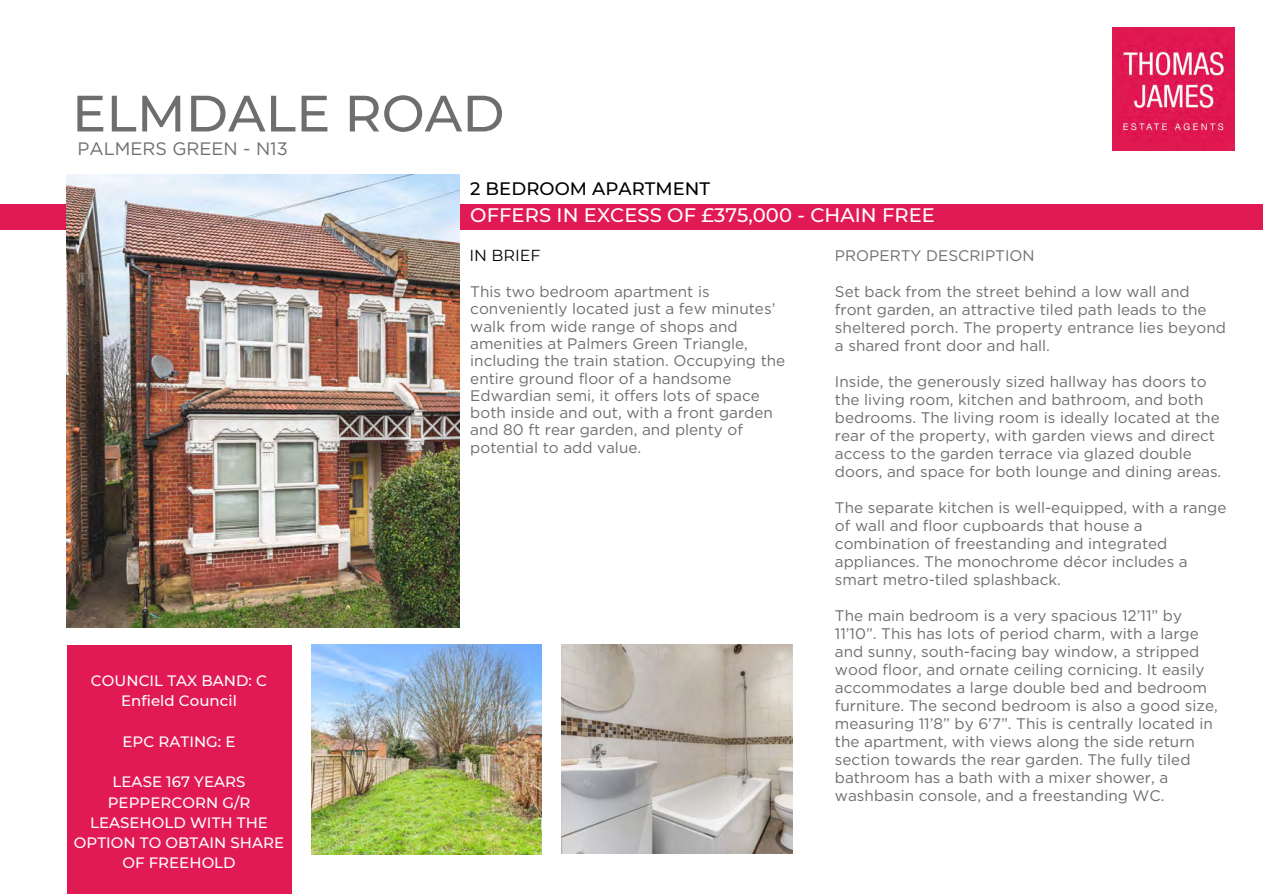
<style>
.page{position:relative;width:1263px;height:894px;background:#fff}
.page>*{position:absolute;margin:0;border:0;box-sizing:border-box;transform-origin:0 0}
.t1{font:500 51px "Montserrat";letter-spacing:.005em;color:#6d6e70}
.t2{font:500 19.5px "Montserrat";letter-spacing:.005em;color:#fff}
.t3{font:500 18px "Montserrat";letter-spacing:.005em;color:#000}
.t4{font:18px "Gotham";color:#6d6e70}
.t5{font:15.9px "Montserrat";letter-spacing:.005em;color:#000}
.t6{font:15.3px/18px "Gotham";color:#6d6e70}
.t7{font:500 15px/20.2px "Montserrat";letter-spacing:.005em;color:#fff;text-align:center}
</style>
<div class="page">
<div style="left:0;top:204px;width:1263px;height:26px;background:#e21a54"></div>
<img style="left:67px;top:174px;width:392px;height:453px">
<img style="left:311px;top:644px;width:230px;height:209px">
<img style="left:561px;top:644px;width:232px;height:208px">
<div style="left:67px;top:645px;width:224px;height:248px;background:#e21a54"></div>
<img style="left:1112px;top:28px;width:123px;height:122px">
<p class="t1" style="left:72px;top:82px;width:434px">ELMDALE ROAD</p>
<p class="t4" style="left:77px;top:138px;width:212px">PALMERS GREEN - N13</p>
<p class="t7" style="left:91px;top:670px;width:178px">COUNCIL TAX BAND: C<br>Enfield Council</p>
<p class="t7" style="left:122px;top:731px;width:115px">EPC RATING: E</p>
<p class="t7" style="left:74px;top:771px;width:212px">LEASE 167 YEARS<br>PEPPERCORN G/R<br>LEASEHOLD WITH THE<br>OPTION TO OBTAIN SHARE<br>OF FREEHOLD</p>
<p class="t3" style="left:470px;top:177px;width:241px">2 BEDROOM APARTMENT</p>
<p class="t2" style="left:470px;top:203px;width:466px">OFFERS IN EXCESS OF £375,000 - CHAIN FREE</p>
<p class="t5" style="left:469px;top:246px;width:73px">IN BRIEF</p>
<h2 class="t6" style="left:470px;top:283px;width:317px;line-height:17.2px">This two bedroom apartment is conveniently located just a few minutes’ walk from wide range of shops and amenities at Palmers Green Triangle, including the train station. Occupying the entire ground floor of a handsome Edwardian semi, it offers lots of space both inside and out, with a front garden and 80 ft rear garden, and plenty of potential to add value.</h2>
<h1 class="t6" style="left:835px;top:246px;width:201px">PROPERTY DESCRIPTION</h1>
<h4 class="t6" style="left:835px;top:282px;width:393px">Set back from the street behind a low wall and front garden, an attractive tiled path leads to the sheltered porch. The property entrance lies beyond a shared front door and hall.</h4>
<p class="t6" style="left:835px;top:372px;width:388px">Inside, the generously sized hallway has doors to the living room, kitchen and bathroom, and both bedrooms. The living room is ideally located at the rear of the property, with garden views and direct access to the garden terrace via glazed double doors, and space for both lounge and dining areas.</p>
<p class="t6" style="left:835px;top:498px;width:393px">The separate kitchen is well-equipped, with a range of wall and floor cupboards that house a combination of freestanding and integrated appliances. The monochrome décor includes a smart metro-tiled splashback.</p>
<h4 class="t6" style="left:835px;top:606px;width:384px">The main bedroom is a very spacious 12’11” by 11’10”. This has lots of period charm, with a large and sunny, south-facing bay window, a stripped wood floor, and ornate ceiling cornicing. It easily accommodates a large double bed and bedroom furniture. The second bedroom is also a good size, measuring 11’8” by 6’7”. This is centrally located in the apartment, with views along the side return section towards the rear garden. The fully tiled bathroom has a bath with a mixer shower, a washbasin console, and a freestanding WC.</h4>
</div>
